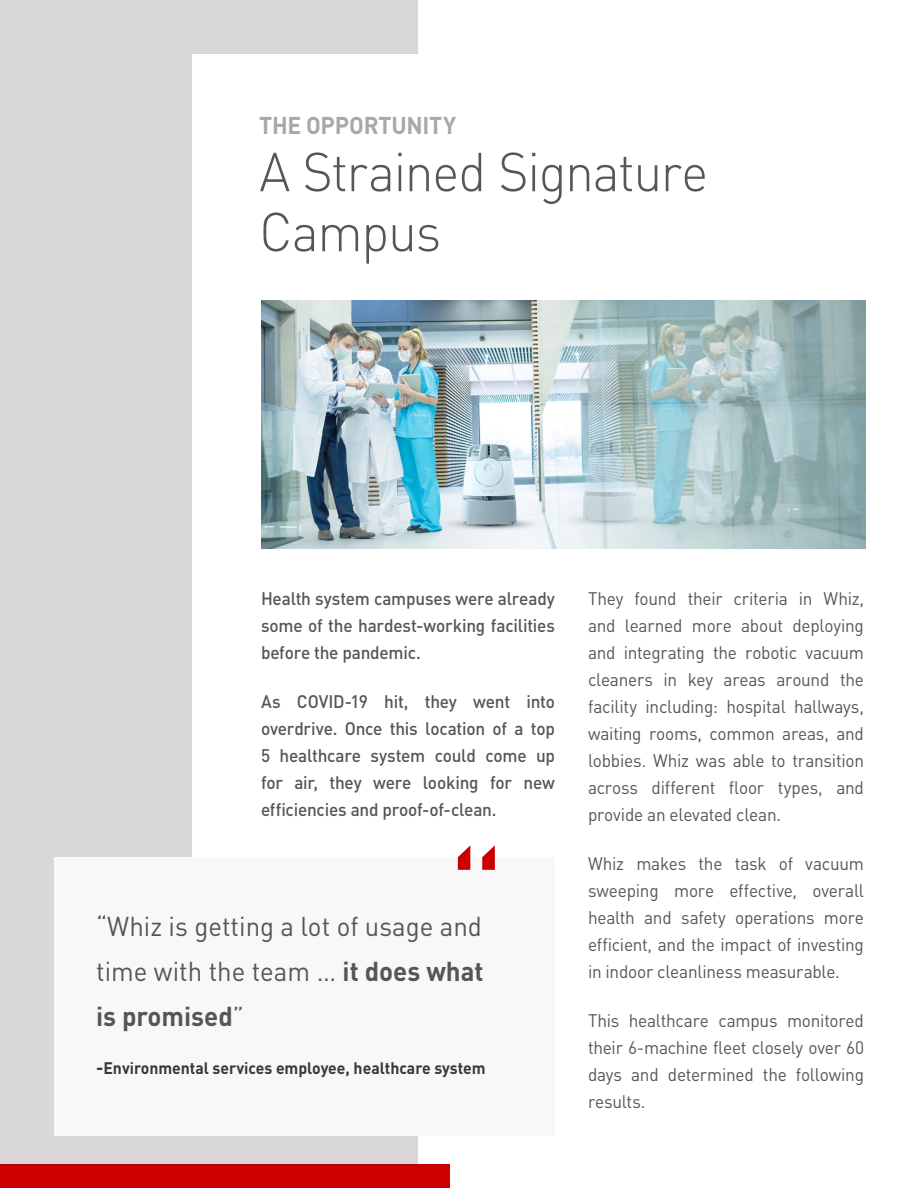
<style>
.page{position:relative;width:918px;height:1188px;background:#fff}
.page>*{position:absolute;margin:0;border:0;box-sizing:border-box;transform-origin:0 0}
.t1{font:150px "DIN Pro";color:#c00;scale:.96 1}
.t2{font:300 54px/60px "DIN Pro";letter-spacing:-.025em;color:#54565a;scale:.96 1}
.t3{font:27px/45px "DIN Pro";color:#54565a;scale:.96 1}
.t4{font:700 27px "DIN Pro";color:#54565a;scale:.96 1}
.t5{font:700 24px "DIN Pro";letter-spacing:-.01em;color:#a7a8a9;scale:.96 1}
.t6{font:18px/27px "DIN Pro";letter-spacing:-.015em;color:#54565a;text-align:justify;scale:.96 1}
.t7{font:500 18px/27px "DIN Pro";letter-spacing:-.015em;color:#54565a;text-align:justify;scale:.96 1}
.t8{font:700 16.5px "DIN Pro";color:#383739;scale:.96 1}
.s1{font-weight:700}
.s2{font-weight:400}
.s3{font-size:18px}
</style>
<div class="page">
<div style="left:0;top:1165px;width:449px;height:23px;background:#c00"></div>
<div style="left:0;top:0;width:418px;height:1165px;background:#d9d8d6"></div>
<div style="left:192px;top:54px;width:726px;height:1080px;background:#fff"></div>
<img style="left:261px;top:300px;width:605px;height:249px">
<div style="left:54px;top:857px;width:501px;height:278px;background:#f8f8f8"></div>
<h3 class="t5" style="left:259px;top:105px;width:207px">THE OPPORTUNITY</h3>
<h2 class="t2" style="left:259px;top:137px;width:469px">A Strained Signature<br>Campus</h2>
<p class="t7" style="left:261px;top:583px;width:308px">Health system campuses were already some of the hardest-working facilities before the pandemic.</p>
<p class="t7" style="left:261px;top:686px;width:308px">As COVID-19 hit, they went into overdrive. Once this location of a top 5 healthcare system could come up for air, they were looking for new efficiencies and proof-of-clean.</p>
<h1 class="t1" style="left:445px;top:792px;width:66px">“</h1>
<h3 class="t3" style="left:96px;top:901px;width:405px">“Whiz is getting a lot of usage and time with the team … <span class="s1">it does what</span></h3>
<h3 class="t4" style="left:96px;top:994px;width:156px">is promised<span class="s2">”</span></h3>
<p class="t8" style="left:96px;top:1054px;width:407px"><span class="s3">-</span>Environmental services employee, healthcare system</p>
<p class="t6" style="left:588px;top:584px;width:289px">They found their criteria in Whiz, and learned more about deploying and integrating the robotic vacuum cleaners in key areas around the facility including: hospital hallways, waiting rooms, common areas, and lobbies. Whiz was able to transition across different floor types, and provide an elevated clean.</p>
<p class="t6" style="left:588px;top:848px;width:289px">Whiz makes the task of vacuum sweeping more effective, overall health and safety operations more efficient, and the impact of investing in indoor cleanliness measurable.</p>
<p class="t6" style="left:588px;top:1005px;width:289px">This healthcare campus monitored their 6-machine fleet closely over 60 days and determined the following results.</p>
</div>
